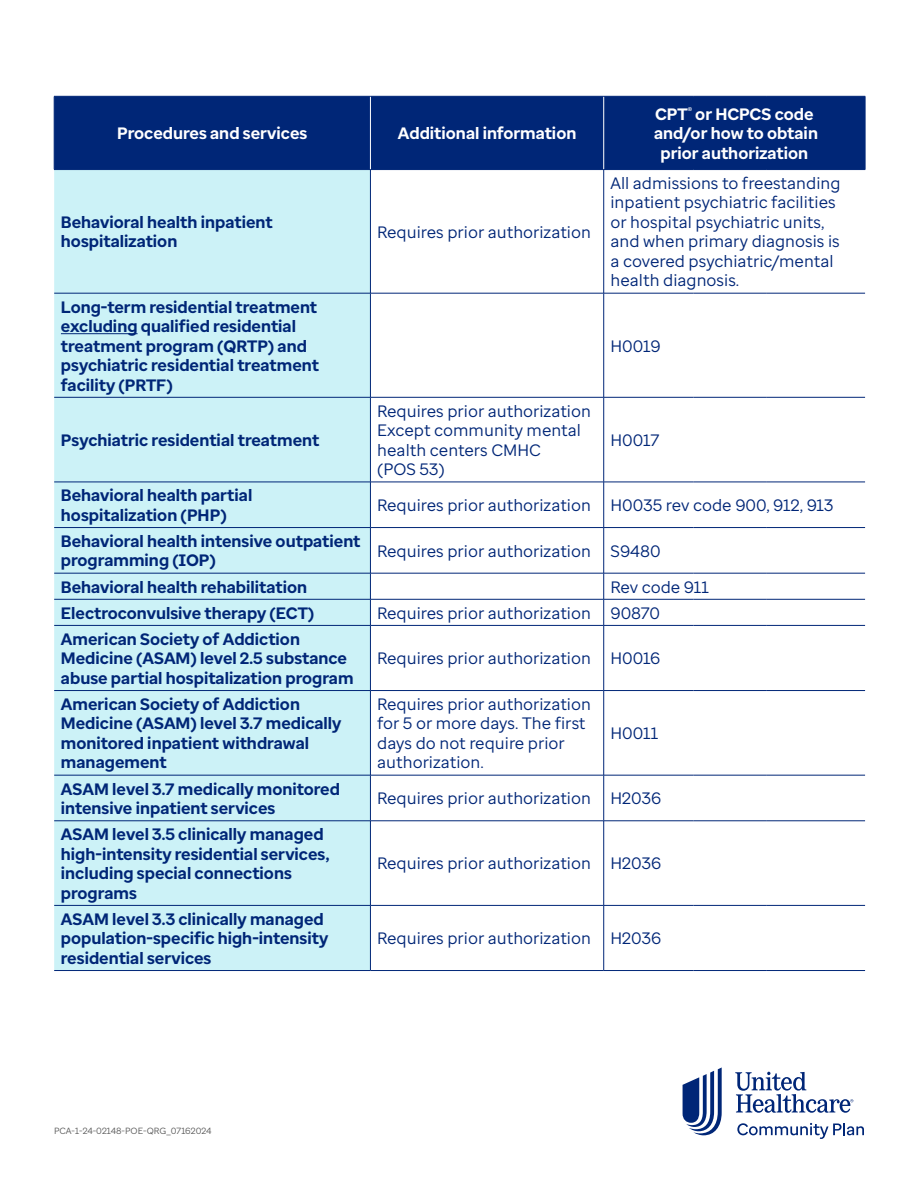
<style>
.page{position:relative;width:918px;height:1188px;background:#fff}
.page>*{position:absolute;margin:0;border:0;box-sizing:border-box;transform-origin:0 0}
.t1{font:700 16.5px/19.5px "Enterprise Sans";color:#002677}
.t2{font:16.5px/19.5px "Enterprise Sans";color:#002677}
.t3{font:700 16.5px/19.5px "Enterprise Sans";color:#fff;text-align:center}
.t4{font:9px "Enterprise Sans";color:#5a5a5a}
</style>
<div class="page">
<svg style="left:683px;top:1067px;width:39px;height:68px"></svg>
<svg style="left:735px;top:1072px;width:118px;height:41px"></svg>
<svg style="left:737px;top:1123px;width:127px;height:16px"></svg>
<div style="left:55px;top:97px;width:810px;height:72px;background:#002677"></div>
<div style="left:54px;top:170px;width:316px;height:800px;background:#ccf2f7"></div>
<hr style="left:370px;top:96px;width:1px;height:73px;background:#fff">
<hr style="left:603px;top:96px;width:1px;height:73px;background:#fff">
<hr style="left:54px;top:96px;width:1px;height:73px;background:#002677">
<hr style="left:54px;top:96px;width:316px;height:1px;background:#002677">
<hr style="left:54px;top:970px;width:316px;height:1px;background:#002677">
<hr style="left:370px;top:96px;width:234px;height:1px;background:#002677">
<hr style="left:370px;top:970px;width:234px;height:1px;background:#002677">
<hr style="left:604px;top:96px;width:90px;height:1px;background:#002677">
<hr style="left:694px;top:96px;width:73px;height:1px;background:#002677">
<hr style="left:767px;top:96px;width:98px;height:1px;background:#002677">
<hr style="left:604px;top:970px;width:90px;height:1px;background:#002677">
<hr style="left:694px;top:970px;width:73px;height:1px;background:#002677">
<hr style="left:767px;top:970px;width:98px;height:1px;background:#002677">
<hr style="left:865px;top:96px;width:1px;height:73px;background:#002677">
<hr style="left:54px;top:169px;width:316px;height:1px;background:#002677">
<hr style="left:54px;top:905px;width:316px;height:1px;background:#002677">
<hr style="left:54px;top:293px;width:316px;height:1px;background:#002677">
<hr style="left:54px;top:397px;width:316px;height:1px;background:#002677">
<hr style="left:54px;top:482px;width:316px;height:1px;background:#002677">
<hr style="left:54px;top:527px;width:316px;height:1px;background:#002677">
<hr style="left:54px;top:573px;width:316px;height:1px;background:#002677">
<hr style="left:54px;top:599px;width:316px;height:1px;background:#002677">
<hr style="left:54px;top:625px;width:316px;height:1px;background:#002677">
<hr style="left:54px;top:690px;width:316px;height:1px;background:#002677">
<hr style="left:54px;top:775px;width:316px;height:1px;background:#002677">
<hr style="left:54px;top:821px;width:316px;height:1px;background:#002677">
<hr style="left:370px;top:170px;width:1px;height:123px;background:#002677">
<hr style="left:370px;top:293px;width:1px;height:104px;background:#002677">
<hr style="left:370px;top:397px;width:1px;height:85px;background:#002677">
<hr style="left:370px;top:482px;width:1px;height:45px;background:#002677">
<hr style="left:370px;top:528px;width:1px;height:45px;background:#002677">
<svg style="left:370px;top:574px;width:1px;height:51px"></svg>
<hr style="left:370px;top:626px;width:1px;height:64px;background:#002677">
<hr style="left:370px;top:691px;width:1px;height:84px;background:#002677">
<hr style="left:370px;top:775px;width:1px;height:46px;background:#002677">
<hr style="left:370px;top:821px;width:1px;height:84px;background:#002677">
<hr style="left:370px;top:906px;width:1px;height:64px;background:#002677">
<hr style="left:370px;top:169px;width:234px;height:1px;background:#002677">
<hr style="left:604px;top:169px;width:90px;height:1px;background:#002677">
<hr style="left:694px;top:169px;width:73px;height:1px;background:#002677">
<hr style="left:767px;top:169px;width:98px;height:1px;background:#002677">
<hr style="left:370px;top:905px;width:234px;height:1px;background:#002677">
<hr style="left:604px;top:905px;width:90px;height:1px;background:#002677">
<hr style="left:694px;top:905px;width:73px;height:1px;background:#002677">
<hr style="left:767px;top:905px;width:98px;height:1px;background:#002677">
<hr style="left:603px;top:170px;width:1px;height:123px;background:#002677">
<hr style="left:603px;top:293px;width:1px;height:104px;background:#002677">
<hr style="left:603px;top:397px;width:1px;height:85px;background:#002677">
<hr style="left:603px;top:482px;width:1px;height:45px;background:#002677">
<hr style="left:603px;top:528px;width:1px;height:45px;background:#002677">
<svg style="left:603px;top:574px;width:1px;height:51px"></svg>
<hr style="left:603px;top:626px;width:1px;height:64px;background:#002677">
<hr style="left:603px;top:691px;width:1px;height:84px;background:#002677">
<hr style="left:603px;top:775px;width:1px;height:46px;background:#002677">
<hr style="left:603px;top:821px;width:1px;height:84px;background:#002677">
<hr style="left:603px;top:906px;width:1px;height:64px;background:#002677">
<hr style="left:370px;top:293px;width:234px;height:1px;background:#002677">
<hr style="left:604px;top:293px;width:90px;height:1px;background:#002677">
<hr style="left:694px;top:293px;width:73px;height:1px;background:#002677">
<hr style="left:767px;top:293px;width:98px;height:1px;background:#002677">
<hr style="left:370px;top:397px;width:234px;height:1px;background:#002677">
<hr style="left:604px;top:397px;width:90px;height:1px;background:#002677">
<hr style="left:694px;top:397px;width:73px;height:1px;background:#002677">
<hr style="left:767px;top:397px;width:98px;height:1px;background:#002677">
<hr style="left:370px;top:482px;width:234px;height:1px;background:#002677">
<hr style="left:604px;top:482px;width:90px;height:1px;background:#002677">
<hr style="left:694px;top:482px;width:73px;height:1px;background:#002677">
<hr style="left:767px;top:482px;width:98px;height:1px;background:#002677">
<hr style="left:370px;top:527px;width:234px;height:1px;background:#002677">
<hr style="left:604px;top:527px;width:90px;height:1px;background:#002677">
<hr style="left:694px;top:527px;width:73px;height:1px;background:#002677">
<hr style="left:767px;top:527px;width:98px;height:1px;background:#002677">
<hr style="left:370px;top:573px;width:234px;height:1px;background:#002677">
<hr style="left:604px;top:573px;width:90px;height:1px;background:#002677">
<hr style="left:694px;top:573px;width:73px;height:1px;background:#002677">
<hr style="left:767px;top:573px;width:98px;height:1px;background:#002677">
<hr style="left:370px;top:599px;width:234px;height:1px;background:#002677">
<hr style="left:604px;top:599px;width:90px;height:1px;background:#002677">
<hr style="left:694px;top:599px;width:73px;height:1px;background:#002677">
<hr style="left:767px;top:599px;width:98px;height:1px;background:#002677">
<hr style="left:370px;top:625px;width:234px;height:1px;background:#002677">
<hr style="left:604px;top:625px;width:90px;height:1px;background:#002677">
<hr style="left:694px;top:625px;width:73px;height:1px;background:#002677">
<hr style="left:767px;top:625px;width:98px;height:1px;background:#002677">
<hr style="left:370px;top:690px;width:234px;height:1px;background:#002677">
<hr style="left:604px;top:690px;width:90px;height:1px;background:#002677">
<hr style="left:694px;top:690px;width:73px;height:1px;background:#002677">
<hr style="left:767px;top:690px;width:98px;height:1px;background:#002677">
<hr style="left:370px;top:775px;width:234px;height:1px;background:#002677">
<hr style="left:604px;top:775px;width:90px;height:1px;background:#002677">
<hr style="left:694px;top:775px;width:73px;height:1px;background:#002677">
<hr style="left:767px;top:775px;width:98px;height:1px;background:#002677">
<hr style="left:370px;top:821px;width:234px;height:1px;background:#002677">
<hr style="left:604px;top:821px;width:90px;height:1px;background:#002677">
<hr style="left:694px;top:821px;width:73px;height:1px;background:#002677">
<hr style="left:767px;top:821px;width:98px;height:1px;background:#002677">
<hr style="left:61px;top:333px;width:77px;height:1px;background:#002677">
<p class="t3" style="left:117px;top:124px;width:192px">Procedures and services</p>
<p class="t3" style="left:398px;top:124px;width:180px">Additional information</p>
<p class="t1" style="left:61px;top:212px;width:213px">Behavioral health inpatient hospitalization</p>
<p class="t2" style="left:377px;top:222px;width:215px">Requires prior authorization</p>
<p class="t1" style="left:61px;top:297px;width:260px">Long-term residential treatment excluding qualified residential treatment program (QRTP) and psychiatric residential treatment facility (PRTF)</p>
<p class="t1" style="left:61px;top:430px;width:260px">Psychiatric residential treatment</p>
<p class="t2" style="left:377px;top:401px;width:215px">Requires prior authorization<br>Except community mental health centers CMHC<br>(POS 53)</p>
<p class="t3" style="left:654px;top:104px;width:166px">CPT<sup>®</sup> or HCPCS code and/or how to obtain prior authorization</p>
<p class="t2" style="left:610px;top:173px;width:232px">All admissions to freestanding inpatient psychiatric facilities or hospital psychiatric units, and when primary diagnosis is a covered psychiatric/mental health diagnosis.</p>
<p class="t2" style="left:610px;top:336px;width:52px">H0019</p>
<p class="t2" style="left:610px;top:430px;width:51px">H0017</p>
<p class="t1" style="left:61px;top:486px;width:193px">Behavioral health partial hospitalization (PHP)</p>
<p class="t2" style="left:377px;top:495px;width:458px">Requires prior authorization H0035 rev code 900, 912, 913</p>
<p class="t1" style="left:61px;top:531px;width:301px">Behavioral health intensive outpatient programming (IOP)</p>
<p class="t2" style="left:377px;top:541px;width:285px">Requires prior authorization S9480</p>
<p class="t1" style="left:61px;top:577px;width:248px">Behavioral health rehabilitation</p>
<p class="t2" style="left:610px;top:577px;width:100px">Rev code 911</p>
<p class="t1" style="left:61px;top:603px;width:255px">Electroconvulsive therapy (ECT)</p>
<p class="t2" style="left:377px;top:603px;width:284px">Requires prior authorization 90870</p>
<p class="t1" style="left:61px;top:629px;width:294px">American Society of Addiction<br>Medicine (ASAM) level 2.5 substance abuse partial hospitalization program</p>
<p class="t2" style="left:377px;top:649px;width:285px">Requires prior authorization H0016</p>
<p class="t1" style="left:61px;top:694px;width:282px">American Society of Addiction<br>Medicine (ASAM) level 3.7 medically monitored inpatient withdrawal management</p>
<p class="t2" style="left:377px;top:694px;width:215px">Requires prior authorization for 5 or more days. The first days do not require prior authorization.</p>
<p class="t2" style="left:610px;top:723px;width:49px">H0011</p>
<p class="t1" style="left:61px;top:779px;width:281px">ASAM level 3.7 medically monitored intensive inpatient services</p>
<p class="t2" style="left:377px;top:789px;width:286px">Requires prior authorization H2036</p>
<p class="t1" style="left:61px;top:825px;width:270px">ASAM level 3.5 clinically managed high-intensity residential services, including special connections programs</p>
<p class="t2" style="left:377px;top:854px;width:286px">Requires prior authorization H2036</p>
<p class="t1" style="left:61px;top:909px;width:269px">ASAM level 3.3 clinically managed population-specific high-intensity residential services</p>
<p class="t2" style="left:377px;top:929px;width:286px">Requires prior authorization H2036</p>
<p class="t4" style="left:54px;top:1125px;width:159px">PCA-1-24-02148-POE-QRG_07162024</p>
</div>
